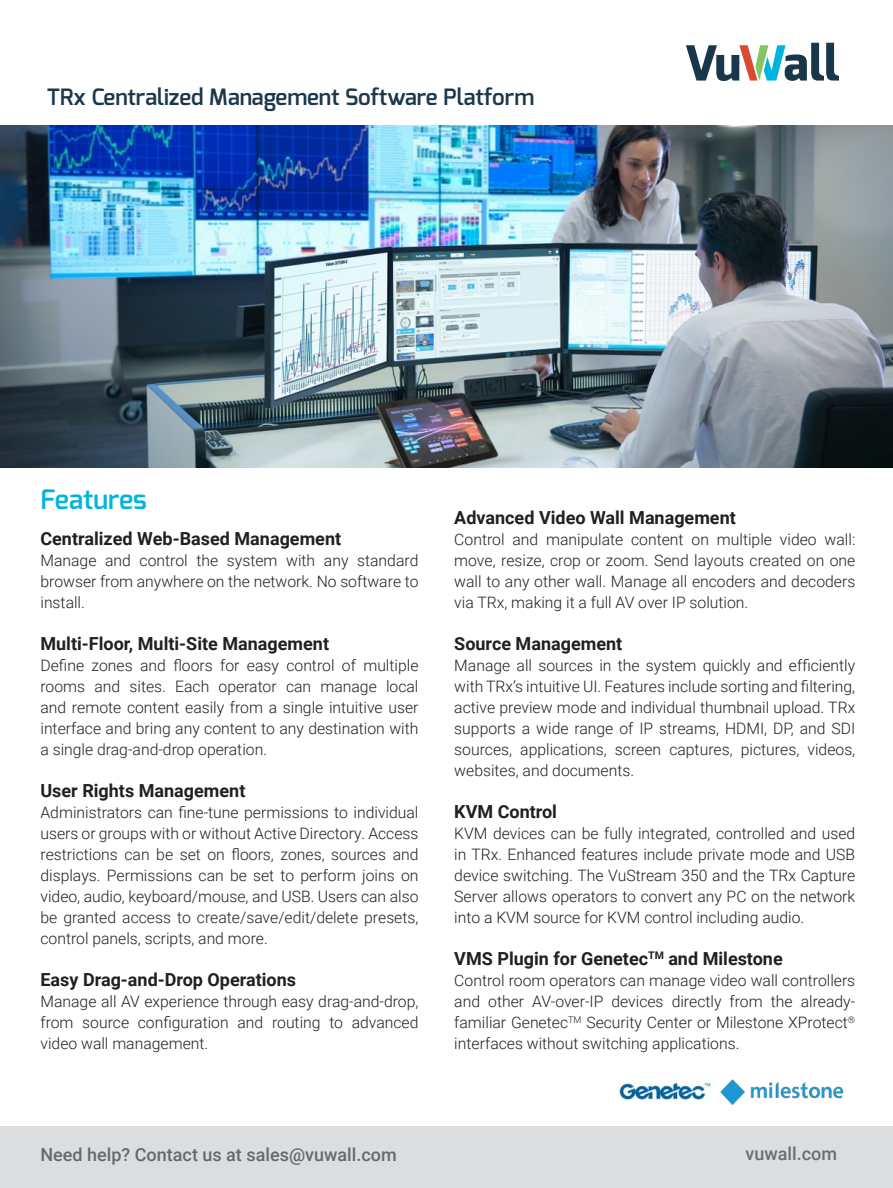
<style>
.page{position:relative;width:893px;height:1188px;background:#fff}
.page>*{position:absolute;margin:0;border:0;box-sizing:border-box;transform-origin:0 0}
.tekst_10_pt{font:600 27px "Exo";color:#00b4e0}
.tekst_10_pt-2{font:600 22.5px "Exo";color:#1a374b}
.Tekst_9pt{font:700 18px "Roboto";color:#231f20}
.t1{font:500 18px "Roboto";color:#656a6a}
.t2{font:500 18px "Roboto";color:#6c6d70}
.Tekst_9pt-2{font:300 15.75px/21px "Roboto";color:#231f20;text-align:justify}
</style>
<div class="page">
<div style="left:0;top:1126px;width:893px;height:62px;background:#dcdddf"></div>
<svg style="left:686px;top:43px;width:153px;height:38px"></svg>
<img style="left:0;top:125px;width:893px;height:343px">
<img style="left:720px;top:1079px;width:124px;height:26px">
<img style="left:619px;top:1077px;width:92px;height:23px">
<p class="tekst_10_pt-2" style="left:47px;top:82px;width:489px">TRx Centralized Management Software Platform</p>
<p class="tekst_10_pt" style="left:40px;top:482px;width:108px">Features</p>
<p class="Tekst_9pt" style="left:40px;top:526px;width:302px">Centralized Web-Based Management</p>
<p class="Tekst_9pt-2" style="left:40px;top:550px;width:380px">Manage and control the system with any standard browser from anywhere on the network. No software to install.</p>
<p class="Tekst_9pt" style="left:40px;top:631px;width:290px">Multi-Floor, Multi-Site Management</p>
<p class="Tekst_9pt-2" style="left:40px;top:655px;width:379px">Define zones and floors for easy control of multiple rooms and sites. Each operator can manage local and remote content easily from a single intuitive user interface and bring any content to any destination with a single drag-and-drop operation.</p>
<p class="Tekst_9pt" style="left:40px;top:778px;width:206px">User Rights Management</p>
<p class="Tekst_9pt-2" style="left:40px;top:802px;width:380px">Administrators can fine-tune permissions to individual users or groups with or without Active Directory. Access restrictions can be set on floors, zones, sources and displays. Permissions can be set to perform joins on video, audio, keyboard/mouse, and USB. Users can also be granted access to create/save/edit/delete presets, control panels, scripts, and more.</p>
<p class="Tekst_9pt" style="left:40px;top:967px;width:257px">Easy Drag-and-Drop Operations</p>
<p class="Tekst_9pt-2" style="left:40px;top:991px;width:380px">Manage all AV experience through easy drag-and-drop, from source configuration and routing to advanced video wall management.</p>
<p class="Tekst_9pt" style="left:454px;top:505px;width:283px">Advanced Video Wall Management</p>
<p class="Tekst_9pt-2" style="left:454px;top:529px;width:402px">Control and manipulate content on multiple video wall: move, resize, crop or zoom. Send layouts created on one wall to any other wall. Manage all encoders and decoders via TRx, making it a full AV over IP solution.</p>
<p class="Tekst_9pt" style="left:454px;top:631px;width:169px">Source Management</p>
<p class="Tekst_9pt-2" style="left:454px;top:655px;width:402px">Manage all sources in the system quickly and efficiently with TRx’s intuitive UI. Features include sorting and filtering, active preview mode and individual thumbnail upload. TRx supports a wide range of IP streams, HDMI, DP, and SDI sources, applications, screen captures, pictures, videos, websites, and documents.</p>
<p class="Tekst_9pt" style="left:454px;top:799px;width:104px">KVM Control</p>
<p class="Tekst_9pt-2" style="left:454px;top:823px;width:402px">KVM devices can be fully integrated, controlled and used in TRx. Enhanced features include private mode and USB device switching. The VuStream 350 and the TRx Capture Server allows operators to convert any PC on the network into a KVM source for KVM control including audio.</p>
<p class="Tekst_9pt" style="left:454px;top:946px;width:330px">VMS Plugin for Genetec<sup>TM</sup> and Milestone</p>
<p class="Tekst_9pt-2" style="left:454px;top:970px;width:402px">Control room operators can manage video wall controllers and other AV-over-IP devices directly from the already&shy;familiar Genetec<sup>TM</sup> Security Center or Milestone XProtect<sup>® </sup>interfaces without switching applications.</p>
<p class="t1" style="left:40px;top:1142px;width:358px">Need help? Contact us at sales@vuwall.com</p>
<p class="t2" style="left:745px;top:1141px;width:93px">vuwall.com</p>
</div>
